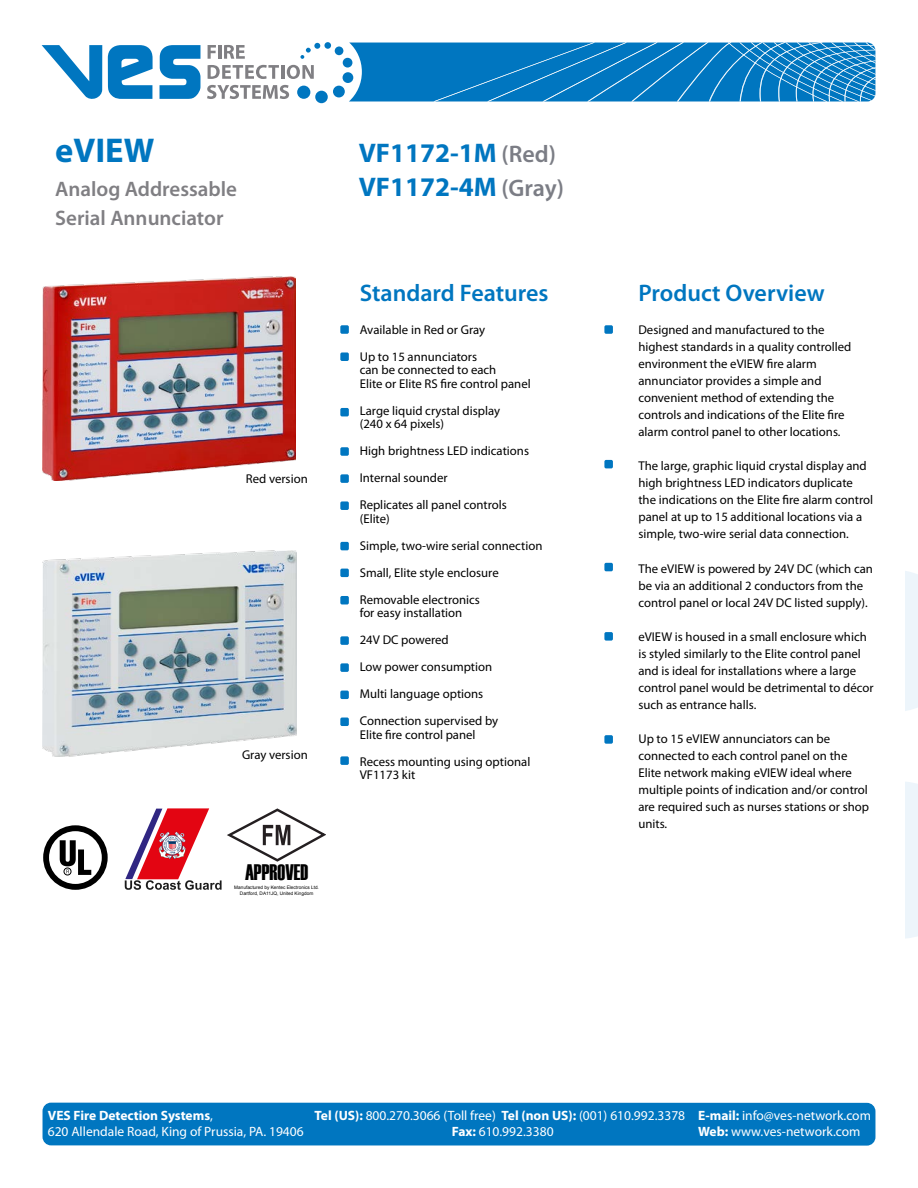
<style>
.page{position:relative;width:918px;height:1188px;background:#fff}
.page>*{position:absolute;margin:0;border:0;box-sizing:border-box;transform-origin:0 0}
.t1{font:700 34.5px "Myriad Pro";color:#0076c0}
.t2{font:700 27px/34.5px "Myriad Pro";color:#0076c0}
.t3{font:600 24px "Myriad Pro";color:#0076c0}
.t4{font:22.35px "Haettenschweiler";color:#000;scale:.91 1}
.t5{font:600 21px/28.5px "Myriad Pro";color:#807f83}
.t6{font:13.5px/16.2px "Myriad Pro";color:#fff}
.t7{font:12.75px/17.1px "Myriad Pro";color:#000}
.t8{font:4.65px/5.7px "Arial";color:#000;text-align:center}
.s1{font-weight:600;font-size:24px;color:#7b7d85}
.s2{font-weight:700}
</style>
<div class="page">
<svg style="left:905px;top:571px;width:13px;height:367px"></svg>
<div style="left:43px;top:1103px;width:832px;height:43px;background:#0076c0;border-radius:9px"></div>
<svg style="left:208px;top:45px;width:8px;height:14px"></svg>
<hr style="left:218px;top:45px;width:3px;height:14px;background:#807f83">
<svg style="left:224px;top:45px;width:21px;height:14px"></svg>
<svg style="left:208px;top:65px;width:71px;height:14px"></svg>
<hr style="left:281px;top:65px;width:3px;height:14px;background:#807f83">
<svg style="left:287px;top:65px;width:27px;height:14px"></svg>
<svg style="left:207px;top:85px;width:82px;height:14px"></svg>
<svg style="left:42px;top:45px;width:60px;height:54px"></svg>
<svg style="left:108px;top:45px;width:45px;height:54px"></svg>
<svg style="left:160px;top:45px;width:40px;height:54px"></svg>
<div style="left:297px;top:86px;width:13px;height:13px;background:#0076c0;border-radius:50%"></div>
<div style="left:315px;top:91px;width:13px;height:12px;background:#0076c0;border-radius:50%"></div>
<div style="left:333px;top:86px;width:12px;height:11px;background:#0076c0;border-radius:50%"></div>
<div style="left:343px;top:72px;width:10px;height:11px;background:#0076c0;border-radius:50%"></div>
<div style="left:343px;top:58px;width:9px;height:10px;background:#0076c0;border-radius:50%"></div>
<div style="left:335px;top:46px;width:8px;height:9px;background:#0076c0;border-radius:50%"></div>
<div style="left:324px;top:42px;width:7px;height:7px;background:#0076c0;border-radius:50%"></div>
<svg style="left:300px;top:43px;width:20px;height:16px"></svg>
<svg style="left:349px;top:42px;width:527px;height:60px;background:#1a84c6"></svg>
<img style="left:43px;top:276px;width:253px;height:205px">
<img style="left:43px;top:551px;width:253px;height:206px">
<div style="left:340px;top:325px;width:9px;height:9px;background:#0076c0;border-radius:2px"></div>
<div style="left:340px;top:352px;width:9px;height:9px;background:#0076c0;border-radius:2px"></div>
<div style="left:340px;top:408px;width:9px;height:8px;background:#0076c0;border-radius:2px"></div>
<div style="left:340px;top:447px;width:9px;height:9px;background:#0076c0;border-radius:2px"></div>
<div style="left:340px;top:474px;width:9px;height:9px;background:#0076c0;border-radius:2px"></div>
<div style="left:340px;top:501px;width:9px;height:9px;background:#0076c0;border-radius:2px"></div>
<div style="left:340px;top:542px;width:9px;height:8px;background:#0076c0;border-radius:2px"></div>
<div style="left:340px;top:569px;width:9px;height:8px;background:#0076c0;border-radius:2px"></div>
<div style="left:340px;top:596px;width:9px;height:8px;background:#0076c0;border-radius:2px"></div>
<div style="left:340px;top:636px;width:9px;height:9px;background:#0076c0;border-radius:2px"></div>
<div style="left:340px;top:663px;width:9px;height:9px;background:#0076c0;border-radius:2px"></div>
<div style="left:340px;top:691px;width:9px;height:8px;background:#0076c0;border-radius:2px"></div>
<div style="left:604px;top:325px;width:9px;height:9px;background:#0076c0;border-radius:2px"></div>
<div style="left:604px;top:460px;width:9px;height:8px;background:#0076c0;border-radius:2px"></div>
<div style="left:604px;top:563px;width:9px;height:8px;background:#0076c0;border-radius:2px"></div>
<div style="left:604px;top:632px;width:9px;height:9px;background:#0076c0;border-radius:2px"></div>
<div style="left:340px;top:718px;width:9px;height:8px;background:#0076c0;border-radius:2px"></div>
<div style="left:604px;top:735px;width:9px;height:9px;background:#0076c0;border-radius:2px"></div>
<div style="left:340px;top:756px;width:9px;height:9px;background:#0076c0;border-radius:2px"></div>
<svg style="left:43px;top:825px;width:65px;height:65px"></svg>
<div style="left:64px;top:868px;width:7px;height:7px;border:1px solid #000;border-radius:50%"></div>
<svg style="left:125px;top:808px;width:201px;height:82px"></svg>
<h1 class="t1" style="left:55px;top:128px;width:101px">eVIEW</h1>
<h3 class="t5" style="left:55px;top:175px;width:183px">Analog Addressable<br>Serial Annunciator</h3>
<p class="t7" style="left:246px;top:470px;width:63px">Red version</p>
<p class="t7" style="left:242px;top:746px;width:67px">Gray version</p>
<h3 class="t4" style="left:245px;top:857px;width:71px">APPROVED</h3>
<p class="t8" style="left:234px;top:884px;width:86px">Manufactured by Kentec Electronics Ltd.<br>Dartford, DA11JQ, United Kingdom</p>
<h2 class="t2" style="left:359px;top:134px;width:207px">VF1172-1M <span class="s1">(Red)<br></span>VF1172-4M <span class="s1">(Gray)</span></h2>
<h3 class="t3" style="left:360px;top:277px;width:190px">Standard Features</h3>
<p class="t7" style="left:360px;top:316px;width:127px;line-height:27px">Available in Red or Gray<br>Up to 15 annunciators</p>
<p class="t7" style="left:360px;top:363px;width:173px;line-height:13.5px">can be connected to each<br>Elite or Elite RS fire control panel</p>
<p class="t7" style="left:360px;top:404px;width:142px;line-height:13.5px">Large liquid crystal display (240 x 64 pixels)</p>
<p class="t7" style="left:360px;top:437px;width:171px;line-height:27px">High brightness LED indications<br>Internal sounder<br>Replicates all panel controls</p>
<p class="t7" style="left:360px;top:505px;width:184px;line-height:27px">(Elite)<br>Simple, two-wire serial connection<br>Small, Elite style enclosure<br>Removable electronics</p>
<p class="t7" style="left:360px;top:599px;width:140px;line-height:27px">for easy installation<br>24V DC powered<br>Low power consumption<br>Multi language options<br>Connection supervised by</p>
<p class="t7" style="left:360px;top:721px;width:172px;line-height:27px">Elite fire control panel<br>Recess mounting using optional</p>
<p class="t7" style="left:360px;top:766px;width:57px">VF1173 kit</p>
<h3 class="t3" style="left:638px;top:277px;width:188px">Product Overview</h3>
<p class="t7" style="left:638px;top:321px;width:214px">Designed and manufactured to the highest standards in a quality controlled environment the eVIEW fire alarm annunciator provides a simple and convenient method of extending the controls and indications of the Elite fire alarm control panel to other locations.</p>
<p class="t7" style="left:638px;top:457px;width:236px">The large, graphic liquid crystal display and high brightness LED indicators duplicate the indications on the Elite fire alarm control panel at up to 15 additional locations via a simple, two-wire serial data connection.</p>
<p class="t7" style="left:638px;top:560px;width:236px">The eVIEW is powered by 24V DC (which can be via an additional 2 conductors from the control panel or local 24V DC listed supply).</p>
<p class="t7" style="left:638px;top:628px;width:237px">eVIEW is housed in a small enclosure which is styled similarly to the Elite control panel and is ideal for installations where a large control panel would be detrimental to décor such as entrance halls.</p>
<p class="t7" style="left:638px;top:730px;width:232px">Up to 15 eVIEW annunciators can be connected to each control panel on the Elite network making eVIEW ideal where multiple points of indication and/or control are required such as nurses stations or shop units.</p>
<p class="t6" style="left:48px;top:1107px;width:257px"><span class="s2">VES Fire Detection Systems</span>,<br>620 Allendale Road, King of Prussia, PA. 19406</p>
<p class="t6" style="left:698px;top:1107px;width:174px"><span class="s2">E-mail:</span> info@ves-network.com<br><span class="s2">Web:</span> www.ves-network.com</p>
<p class="t6" style="left:315px;top:1107px;width:372px;text-align:center"><span class="s2">Tel (US):</span> 800.270.3066 (Toll free) <span class="s2">Tel (non US):</span> (001) 610.992.3378<br><span class="s2">Fax:</span> 610.992.3380</p>
</div>
